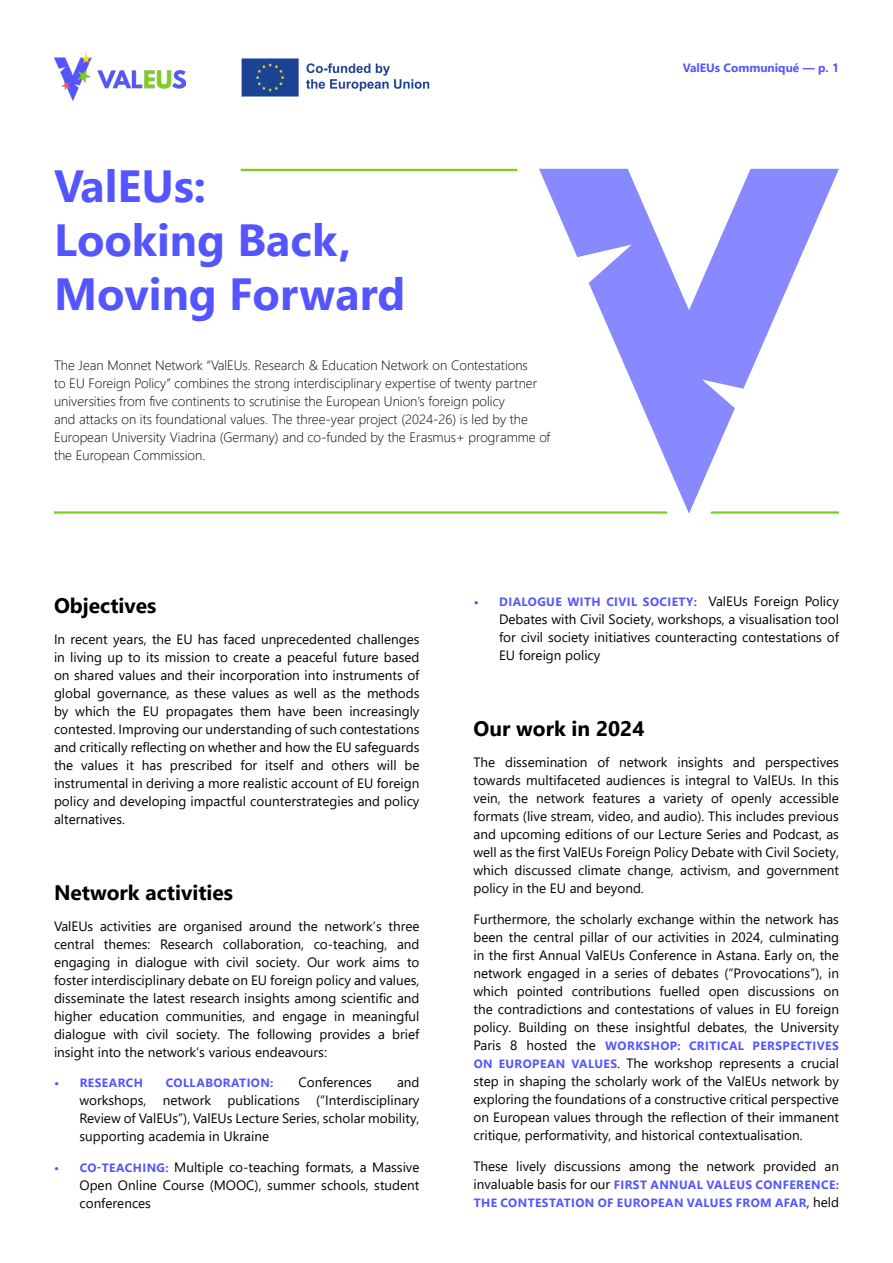
<style>
.page{position:relative;width:893px;height:1263px;background:#fff}
.page>*{position:absolute;margin:0;border:0;box-sizing:border-box;transform-origin:0 0}
.t1{font:700 45px/54px "Segoe UI";color:#55f}
.t2{font:700 21px "Segoe UI";color:#000}
.t3{font:13.5px/18px "Segoe UI";color:#000;text-align:justify}
.t4{font:300 13.5px/18px "Segoe UI";color:#000}
.t5{font:700 12px/18px "Segoe UI";letter-spacing:.035em;color:#55f}
.t6{font:700 12px "Segoe UI";color:#55f}
.s1{font-weight:700;font-size:12px;color:#55f}
.s2{font-weight:400;font-size:13.5px;color:#000}
</style>
<div class="page">
<svg style="left:241px;top:169px;width:277px;height:2px"></svg>
<svg style="left:54px;top:511px;width:485px;height:3px"></svg>
<img style="left:54px;top:54px;width:132px;height:47px">
<img style="left:241px;top:58px;width:189px;height:39px">
<svg style="left:539px;top:169px;width:300px;height:345px"></svg>
<h1 class="t1" style="left:54px;top:155px;width:353px">ValEUs:<br>Looking Back,<br>Moving Forward</h1>
<p class="t4" style="left:54px;top:355px;width:498px">The Jean Monnet Network “ValEUs. Research &amp; Education Network on Contestations<br>to EU Foreign Policy” combines the strong interdisciplinary expertise of twenty partner universities from five continents to scrutinise the European Union‘s foreign policy<br>and attacks on its foundational values. The three-year project (2024-26) is led by the European University Viadrina (Germany) and co-funded by the Erasmus+ programme of the European Commission.</p>
<p class="t6" style="left:683px;top:57px;width:158px">ValEUs Communiqué — p. 1</p>
<h2 class="t2" style="left:54px;top:585px;width:104px">Objectives</h2>
<p class="t3" style="left:54px;top:628px;width:367px">In recent years, the EU has faced unprecedented challenges in living up to its mission to create a peaceful future based on shared values and their incorporation into instruments of global governance, as these values as well as the methods by which the EU propagates them have been increasingly contested. Improving our understanding of such contestations and critically reflecting on whether and how the EU safeguards the values it has prescribed for itself and others will be instrumental in deriving a more realistic account of EU foreign policy and developing impactful counterstrategies and policy alternatives.</p>
<h2 class="t2" style="left:54px;top:872px;width:181px">Network activities</h2>
<p class="t3" style="left:54px;top:915px;width:367px">ValEUs activities are organised around the network‘s three central themes: Research collaboration, co-teaching, and engaging in dialogue with civil society. Our work aims to foster interdisciplinary debate on EU foreign policy and values, disseminate the latest research insights among scientific and higher education communities, and engage in meaningful dialogue with civil society. The following provides a brief insight into the network‘s various endeavours:</p>
<p class="t5" style="left:54px;top:1073px;width:90px">• RESEARCH</p>
<p class="t5" style="left:166px;top:1073px;width:109px">COLLABORATION:</p>
<p class="t3" style="left:298px;top:1072px;width:75px">Conferences</p>
<p class="t3" style="left:80px;top:1072px;width:341px;text-indent:317px">and workshops, network publications (“Interdisciplinary Review of ValEUs”), ValEUs Lecture Series, scholar mobility, supporting academia in Ukraine</p>
<p class="t3" style="left:80px;top:1157px;width:341px;text-indent:-25px"><span class="s1">• CO-TEACHING:</span> Multiple co-teaching formats, a Massive Open Online Course (MOOC), summer schools, student conferences</p>
<p class="t5" style="left:474px;top:592px;width:367px">• DIALOGUE WITH CIVIL SOCIETY: <span class="s2">ValEUs Foreign Policy</span></p>
<p class="t3" style="left:499px;top:609px;width:341px">Debates with Civil Society, workshops, a visualisation tool for civil society initiatives counteracting contestations of EU foreign policy</p>
<h2 class="t2" style="left:473px;top:709px;width:172px">Our work in 2024</h2>
<p class="t3" style="left:473px;top:752px;width:367px">The dissemination of network insights and perspectives towards multifaceted audiences is integral to ValEUs. In this vein, the network features a variety of openly accessible formats (live stream, video, and audio). This includes previous and upcoming editions of our Lecture Series and Podcast, as well as the first ValEUs Foreign Policy Debate with Civil Society, which discussed climate change, activism, and government policy in the EU and beyond.</p>
<p class="t3" style="left:473px;top:909px;width:367px">Furthermore, the scholarly exchange within the network has been the central pillar of our activities in 2024, culminating in the first Annual ValEUs Conference in Astana. Early on, the network engaged in a series of debates (“Provocations”), in which pointed contributions fuelled open discussions on the contradictions and contestations of values in EU foreign policy. Building on these insightful debates, the University</p>
<p class="t5" style="left:473px;top:1036px;width:367px"><span class="s2">Paris 8 hosted the</span> WORKSHOP: CRITICAL PERSPECTIVES</p>
<p class="t3" style="left:473px;top:1053px;width:367px"><span class="s1">ON EUROPEAN VALUES</span>. The workshop represents a crucial step in shaping the scholarly work of the ValEUs network by exploring the foundations of a constructive critical perspective on European values through the reflection of their immanent critique, performativity, and historical contextualisation.</p>
<p class="t3" style="left:473px;top:1156px;width:367px">These lively discussions among the network provided an</p>
<p class="t5" style="left:473px;top:1174px;width:367px"><span class="s2">invaluable basis for our</span> FIRST ANNUAL VALEUS CONFERENCE:<br>THE CONTESTATION OF EUROPEAN VALUES FROM AFAR<span class="s2">, held</span></p>
</div>
